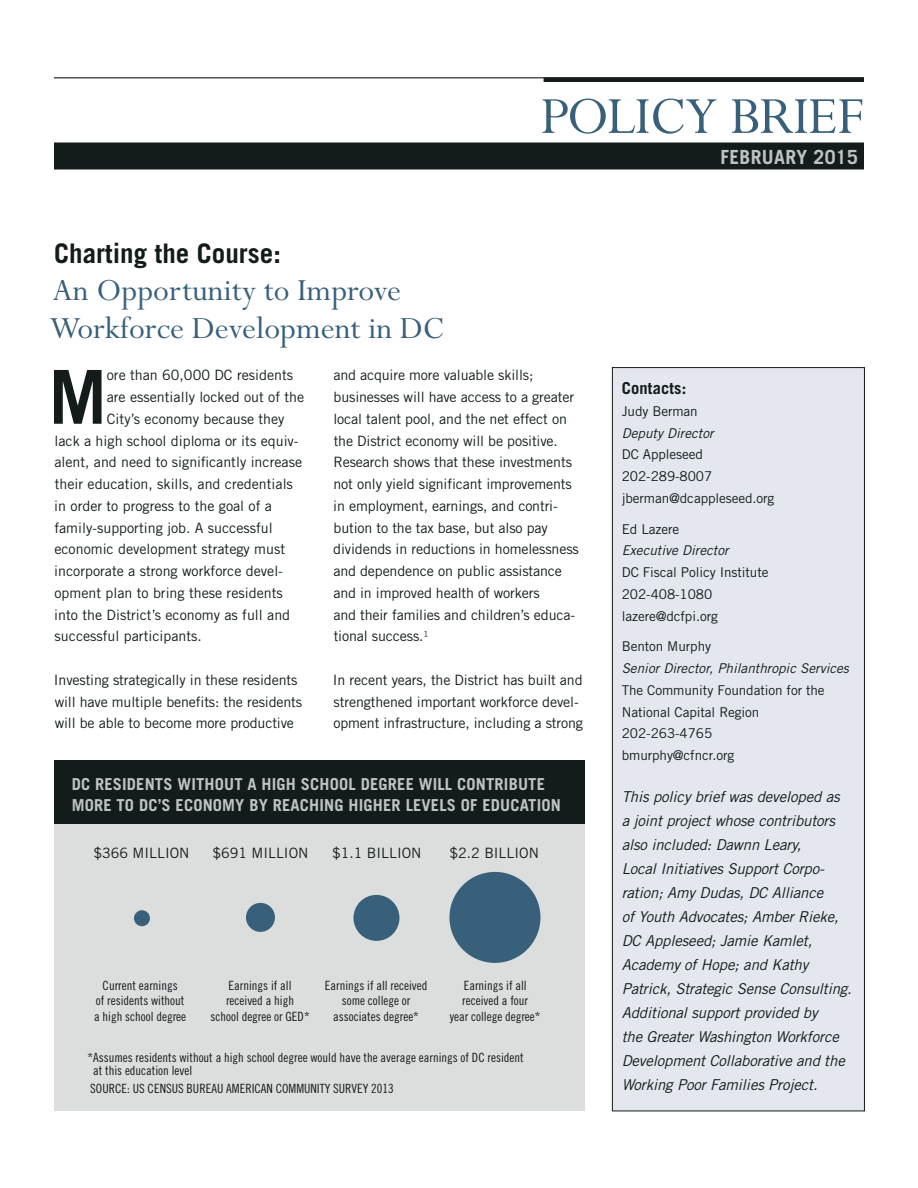
<style>
.page{position:relative;width:918px;height:1188px;background:#fff}
.page>*{position:absolute;margin:0;border:0;box-sizing:border-box;transform-origin:0 0}
.Intro_paragraph{font:700 74.55px "Trade Gothic";color:#141c1b}
.t1{font:58.5px "Perpetua";letter-spacing:-.01em;color:#38607a}
.t2{font:34.5px/37.5px "Perpetua";color:#38607a}
.t3{font:700 27px "Trade Gothic";color:#141c1b}
.t4{font:700 19.5px "Trade Gothic";letter-spacing:.02em;color:#bfc2c3}
.t5{font:700 16.5px/21px "Trade Gothic";letter-spacing:.01em;color:#bfc2c3}
.t6{font:700 16.5px "Trade Gothic";letter-spacing:.01em;color:#141c1b}
.Bodycopy{font:italic 15px/24px "Trade Gothic";letter-spacing:-.01em;color:#141c1b}
.Bodycopy-2{font:14.25px/21.8px "Trade Gothic";letter-spacing:-.01em;color:#141c1b}
.Intro_paragraph-2{font:14.25px "Trade Gothic";color:#141c1b}
.Bodycopy-3{font:13.5px/21.8px "Trade Gothic";letter-spacing:-.005em;color:#141c1b}
.Bodycopy-4{font:italic 13.5px "Trade Gothic";color:#141c1b}
.t7{font:12.75px/15.3px "Trade Gothic Cond Eighteen";color:#141c1b;text-align:center}
</style>
<div class="page">
<div style="left:54px;top:142px;width:810px;height:28px;background:#141c1b"></div>
<hr style="left:54px;top:77px;width:810px;height:1px;background:#141c1b">
<div style="left:544px;top:77px;width:320px;height:5px;background:#141c1b"></div>
<div style="left:612px;top:368px;width:252px;height:743px;background:#e4e7ed"></div>
<div style="left:612px;top:367px;width:253px;height:744px;border:1px solid #141c1b"></div>
<div style="left:54px;top:760px;width:531px;height:352px;background:#dcdede"></div>
<div style="left:54px;top:760px;width:531px;height:64px;background:#141c1b"></div>
<div style="left:134px;top:910px;width:16px;height:16px;background:#38607a;border-radius:50%"></div>
<div style="left:246px;top:903px;width:29px;height:29px;background:#38607a;border-radius:50%"></div>
<div style="left:353px;top:895px;width:46px;height:46px;background:#38607a;border-radius:50%"></div>
<div style="left:449px;top:872px;width:91px;height:91px;background:#38607a;border-radius:50%"></div>
<h2 class="t1" style="left:540px;top:86px;width:325px">POLICY BRIEF</h2>
<h3 class="t4" style="left:720px;top:145px;width:139px">FEBRUARY 2015</h3>
<p class="t3" style="left:54px;top:236px;width:228px">Charting the Course:</p>
<p class="t2" style="left:50px;top:273px;width:396px">An Opportunity to Improve<br>Workforce Development in DC</p>
<p class="Bodycopy-2" style="left:333px;top:364px;width:247px">and acquire more valuable skills; businesses will have access to a greater local talent pool, and the net effect on the District economy will be positive.<br>Research shows that these investments not only yield significant improvements in employment, earnings, and contri&shy;bution to the tax base, but also pay dividends in reductions in homelessness and dependence on public assistance and in improved health of workers<br>and their families and children’s educa&shy;tional success.<sup>1</sup></p>
<p class="Bodycopy-2" style="left:333px;top:669px;width:252px">In recent years, the District has built and strengthened important workforce devel&shy;opment infrastructure, including a strong</p>
<p class="Intro_paragraph" style="left:49px;top:351px;width:59px">M</p>
<p class="Intro_paragraph-2" style="left:107px;top:367px;width:188px">ore than 60,000 DC residents</p>
<p class="Intro_paragraph-2" style="left:107px;top:388px;width:199px">are essentially locked out of the</p>
<p class="Intro_paragraph-2" style="left:107px;top:410px;width:179px">City’s economy because they</p>
<p class="Intro_paragraph-2" style="left:55px;top:432px;width:246px">lack a high school diploma or its equiv-</p>
<p class="Intro_paragraph-2" style="left:54px;top:454px;width:249px">alent, and need to significantly increase</p>
<p class="Intro_paragraph-2" style="left:55px;top:475px;width:240px">their education, skills, and credentials</p>
<p class="Intro_paragraph-2" style="left:54px;top:497px;width:219px">in order to progress to the goal of a</p>
<p class="Intro_paragraph-2" style="left:54px;top:519px;width:220px">family-supporting job. A successful</p>
<p class="Intro_paragraph-2" style="left:54px;top:541px;width:232px">economic development strategy must</p>
<p class="Intro_paragraph-2" style="left:54px;top:562px;width:230px">incorporate a strong workforce devel-</p>
<p class="Intro_paragraph-2" style="left:54px;top:584px;width:230px">opment plan to bring these residents</p>
<p class="Intro_paragraph-2" style="left:54px;top:606px;width:237px">into the District’s economy as full and</p>
<p class="Intro_paragraph-2" style="left:55px;top:628px;width:149px">successful participants.</p>
<p class="Bodycopy-2" style="left:54px;top:669px;width:250px">Investing strategically in these residents will have multiple benefits: the residents will be able to become more productive</p>
<h1 class="t5" style="left:72px;top:774px;width:491px">DC RESIDENTS WITHOUT A HIGH SCHOOL DEGREE WILL CONTRIBUTE<br>MORE TO DC’S ECONOMY BY REACHING HIGHER LEVELS OF EDUCATION</h1>
<p class="Bodycopy-2" style="left:93px;top:841px;width:98px">$366 MILLION</p>
<p class="Bodycopy-2" style="left:212px;top:841px;width:98px">$691 MILLION</p>
<p class="Bodycopy-2" style="left:332px;top:841px;width:91px">$1.1 BILLION</p>
<p class="Bodycopy-2" style="left:450px;top:841px;width:91px">$2.2 BILLION</p>
<p class="t7" style="left:94px;top:978px;width:94px">Current earnings<br>of residents without a high school degree</p>
<p class="t7" style="left:211px;top:978px;width:101px">Earnings if all received a high school degree or GED*</p>
<p class="t7" style="left:325px;top:978px;width:104px">Earnings if all received some college or associates degree*</p>
<p class="t7" style="left:450px;top:978px;width:92px">Earnings if all received a four<br>year college degree*</p>
<p class="t7" style="left:93px;top:1051px;width:432px;line-height:12.8px;text-align:left;text-indent:-6px">*Assumes residents without a high school degree would have the average earnings of DC resident at this education level</p>
<p class="t7" style="left:90px;top:1081px;width:305px">SOURCE: US CENSUS BUREAU AMERICAN COMMUNITY SURVEY 2013</p>
<h1 class="t6" style="left:622px;top:378px;width:66px">Contacts:</h1>
<p class="Bodycopy-3" style="left:622px;top:400px;width:78px">Judy Berman</p>
<p class="Bodycopy-4" style="left:622px;top:425px;width:93px">Deputy Director</p>
<p class="Bodycopy-3" style="left:622px;top:444px;width:83px">DC Appleseed</p>
<p class="Bodycopy-3" style="left:622px;top:465px;width:92px">202-289-8007</p>
<p class="Bodycopy-3" style="left:622px;top:487px;width:154px">jberman@dcappleseed.org</p>
<p class="Bodycopy-3" style="left:622px;top:518px;width:59px">Ed Lazere</p>
<p class="Bodycopy-4" style="left:622px;top:542px;width:108px">Executive Director</p>
<p class="Bodycopy-3" style="left:622px;top:561px;width:148px">DC Fiscal Policy Institute</p>
<p class="Bodycopy-3" style="left:622px;top:583px;width:92px">202-408-1080</p>
<p class="Bodycopy-3" style="left:622px;top:605px;width:98px">lazere@dcfpi.org</p>
<p class="Bodycopy-3" style="left:622px;top:636px;width:91px">Benton Murphy</p>
<p class="Bodycopy-4" style="left:622px;top:660px;width:229px">Senior Director, Philanthropic Services</p>
<p class="Bodycopy-3" style="left:622px;top:679px;width:204px">The Community Foundation for the<br>National Capital Region</p>
<p class="Bodycopy-3" style="left:622px;top:723px;width:92px">202-263-4765</p>
<p class="Bodycopy-3" style="left:622px;top:744px;width:114px">bmurphy@cfncr.org</p>
<p class="Bodycopy" style="left:622px;top:785px;width:232px">This policy brief was developed as<br>a joint project whose contributors also included: Dawnn Leary,<br>Local Initiatives Support Corpo&shy;ration; Amy Dudas, DC Alliance<br>of Youth Advocates; Amber Rieke,<br>DC Appleseed; Jamie Kamlet,<br>Academy of Hope; and Kathy<br>Patrick, Strategic Sense Consulting.<br>Additional support provided by<br>the Greater Washington Workforce<br>Development Collaborative and the<br>Working Poor Families Project.</p>
</div>
